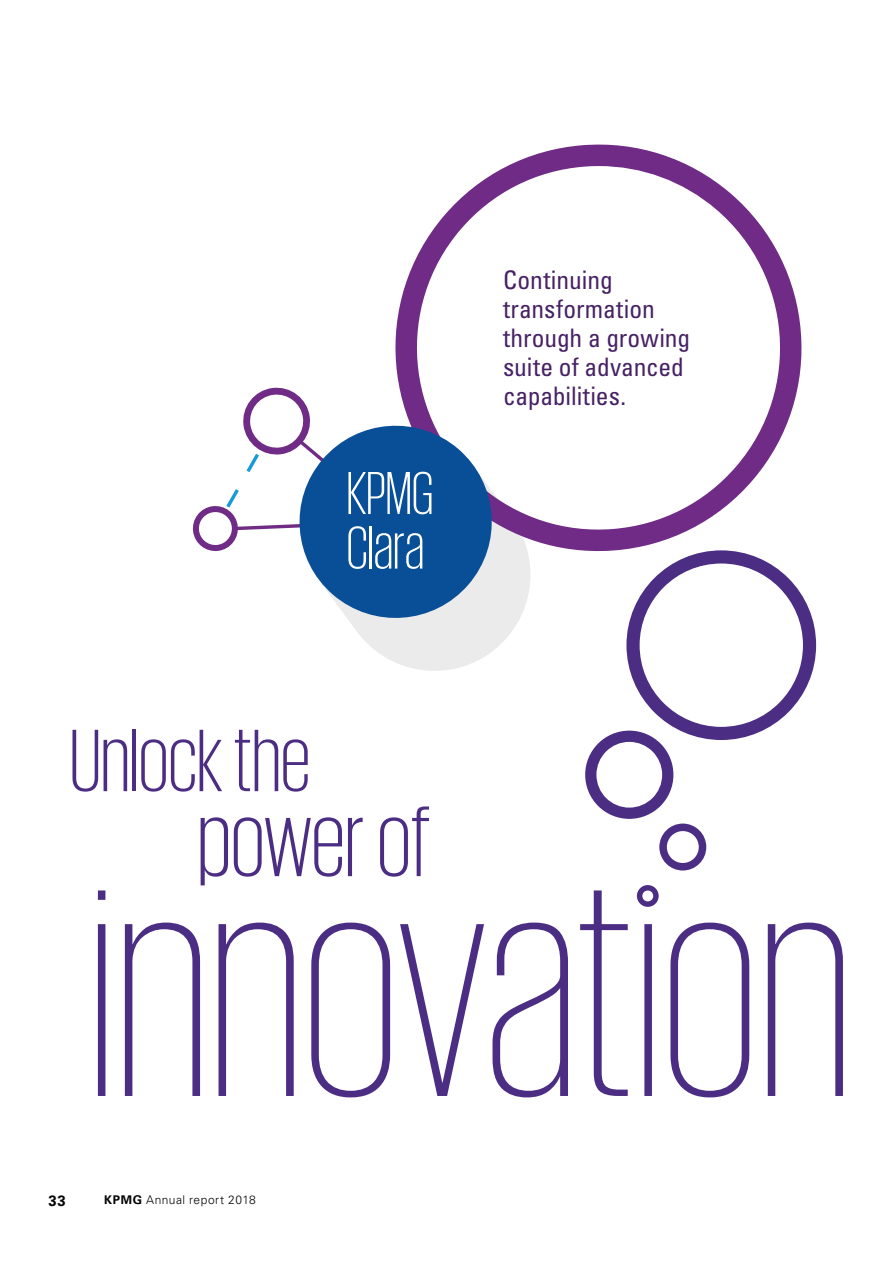
<style>
.page{position:relative;width:893px;height:1263px;background:#fff}
.page>*{position:absolute;margin:0;border:0;box-sizing:border-box;transform-origin:0 0}
.t1{font:200 303.15px "KPMG";color:#4b2e84}
.t2{font:300 102.75px "KPMG";color:#4b2e84}
.t3{font:300 90.45px "KPMG";color:#4b2e84}
.t4{font:300 61.95px/54.6px "KPMG";color:#fff}
.t5{font:condensed 25.5px/29px "Univers LT Std";letter-spacing:-.005em;color:#462265}
.t6{font:700 15px "Univers LT Std";color:#040503}
.t7{font:300 12px "Univers LT Std";letter-spacing:.04em;color:#040503}
.s1{font-weight:700}
</style>
<div class="page">
<svg style="left:355px;top:551px;width:175px;height:120px;fill:#eaebea"></svg>
<svg style="left:192px;top:387px;width:118px;height:164px"></svg>
<svg style="left:637px;top:885px;width:22px;height:22px"></svg>
<svg style="left:585px;top:551px;width:231px;height:319px"></svg>
<svg style="left:395px;top:144px;width:407px;height:407px"></svg>
<svg style="left:288px;top:414px;width:215px;height:215px;fill:#094f98"></svg>
<h3 class="t4" style="left:347px;top:464px;width:88px">KPMG<br>Clara</h3>
<h3 class="t3" style="left:70px;top:717px;width:242px">Unlock the</h3>
<h2 class="t2" style="left:198px;top:792px;width:234px">power of</h2>
<p class="t5" style="left:503px;top:265px;width:189px">Continuing transformation through a growing suite of advanced capabilities.</p>
<h1 class="t1" style="left:88px;top:850px;width:765px">innovation</h1>
<p class="t6" style="left:49px;top:1192px;width:19px">33</p>
<p class="t7" style="left:104px;top:1193px;width:153px"><span class="s1">KPMG</span> Annual report 2018</p>
</div>
